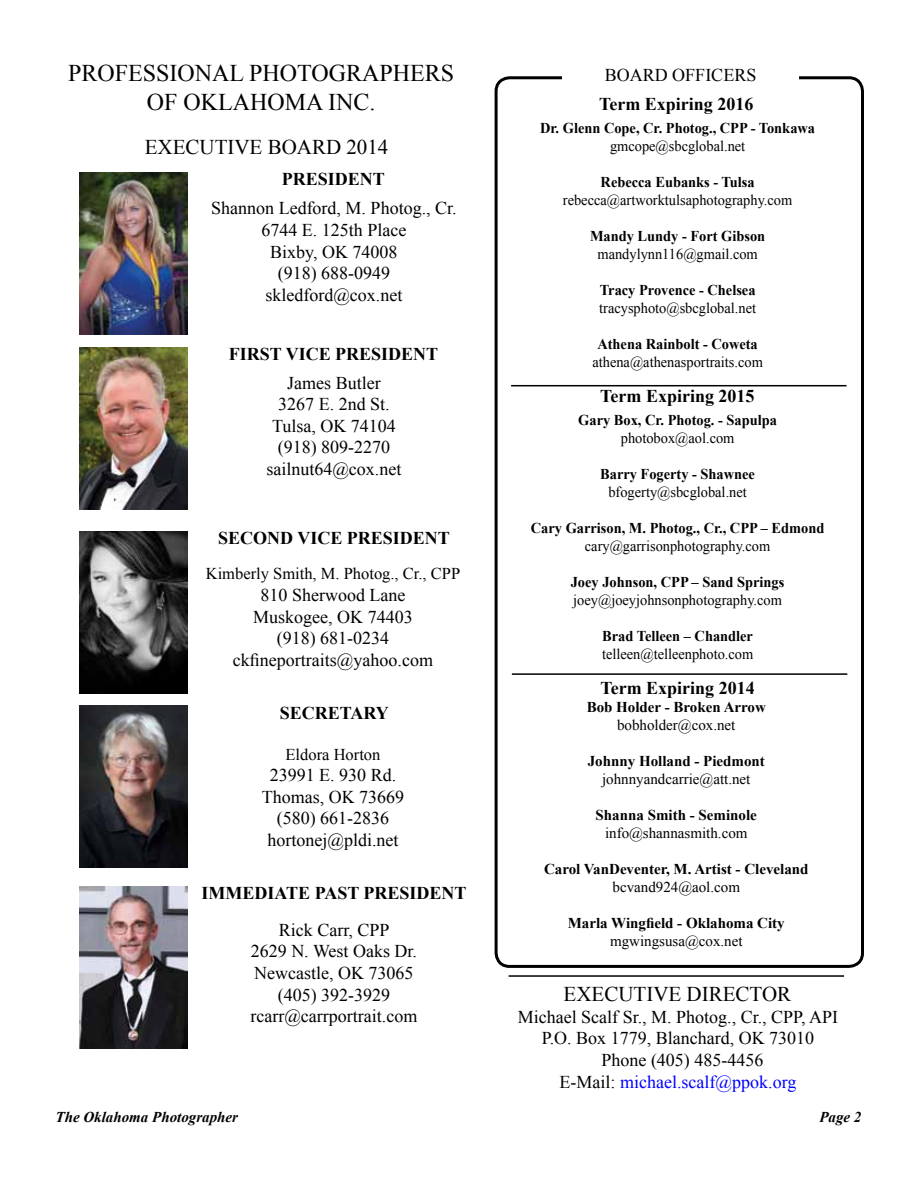
<style>
.page{position:relative;width:918px;height:1188px;background:#fff}
.page>*{position:absolute;margin:0;border:0;box-sizing:border-box;transform-origin:0 0}
.t1{font:24px/28.8px "Times New Roman";color:#000;text-align:center}
.t2{font:21px "Times New Roman";color:#000}
.t3{font:18px/21.6px "Times New Roman";color:#000;text-align:center}
.t4{font:700 18px "Times New Roman";color:#000}
.t5{font:16.5px "Times New Roman";color:#000}
.t6{font:15px "Times New Roman";color:#000;scale:.96 1}
.t7{font:700 15px "Times New Roman";color:#000;scale:.96 1}
.t8{font:700 15px "Times New Roman";color:#000}
.t9{font:15px "Times New Roman";color:#000}
.t10{font:italic 700 15px "Times New Roman";color:#000}
.s1{color:#00f}
</style>
<div class="page">
<div style="left:495px;top:76px;width:369px;height:892px;border:3px solid #000;border-radius:14px"></div>
<div style="left:562px;top:62px;width:237px;height:31px;background:#fff"></div>
<hr style="left:509px;top:975px;width:335px;height:2px;background:#000">
<hr style="left:511px;top:385px;width:336px;height:1px;background:#000">
<hr style="left:512px;top:673px;width:335px;height:2px;background:#000">
<img style="left:79px;top:887px;width:108px;height:162px">
<img style="left:79px;top:173px;width:108px;height:162px">
<img style="left:79px;top:348px;width:108px;height:162px">
<img style="left:79px;top:531px;width:108px;height:162px">
<img style="left:79px;top:705px;width:108px;height:162px">
<h1 class="t1" style="left:68px;top:58px;width:388px">PROFESSIONAL PHOTOGRAPHERS<br>OF OKLAHOMA INC.</h1>
<p class="t2" style="left:145px;top:132px;width:245px">EXECUTIVE BOARD 2014</p>
<p class="t4" style="left:282px;top:165px;width:105px">PRESIDENT</p>
<p class="t3" style="left:211px;top:197px;width:247px">Shannon Ledford, M. Photog., Cr.<br>6744 E. 125th Place<br>Bixby, OK 74008<br>(918) 688-0949 skledford@cox.net</p>
<p class="t4" style="left:229px;top:341px;width:211px">FIRST VICE PRESIDENT</p>
<p class="t3" style="left:266px;top:371px;width:137px">James Butler<br>3267 E. 2nd St.<br>Tulsa, OK 74104 (918) 809-2270 sailnut64@cox.net</p>
<p class="t4" style="left:218px;top:525px;width:233px">SECOND VICE PRESIDENT</p>
<p class="t5" style="left:206px;top:562px;width:256px">Kimberly Smith, M. Photog., Cr., CPP</p>
<p class="t3" style="left:233px;top:584px;width:202px">810 Sherwood Lane<br>Muskogee, OK 74403 (918) 681-0234 ckfineportraits@yahoo.com</p>
<p class="t4" style="left:280px;top:700px;width:111px">SECRETARY</p>
<p class="t5" style="left:286px;top:742px;width:96px">Eldora Horton</p>
<p class="t3" style="left:262px;top:764px;width:144px">23991 E. 930 Rd.<br>Thomas, OK 73669 (580) 661-2836 hortonej@pldi.net</p>
<p class="t4" style="left:202px;top:880px;width:267px">IMMEDIATE PAST PRESIDENT</p>
<p class="t3" style="left:250px;top:918px;width:169px">Rick Carr, CPP<br>2629 N. West Oaks Dr.<br>Newcastle, OK 73065 (405) 392-3929 rcarr@carrportrait.com</p>
<p class="t3" style="left:605px;top:63px;width:153px">BOARD OFFICERS</p>
<p class="t4" style="left:599px;top:91px;width:156px">Term Expiring 2016</p>
<p class="t7" style="left:540px;top:117px;width:288px">Dr. Glenn Cope, Cr. Photog., CPP - Tonkawa</p>
<p class="t6" style="left:610px;top:136px;width:142px">gmcope@sbcglobal.net</p>
<p class="t7" style="left:601px;top:171px;width:162px">Rebecca Eubanks - Tulsa</p>
<p class="t6" style="left:563px;top:190px;width:241px">rebecca@artworktulsaphotography.com</p>
<p class="t7" style="left:590px;top:225px;width:184px">Mandy Lundy - Fort Gibson</p>
<p class="t6" style="left:598px;top:244px;width:169px">mandylynn116@gmail.com</p>
<p class="t7" style="left:600px;top:279px;width:164px">Tracy Provence - Chelsea</p>
<p class="t6" style="left:599px;top:298px;width:165px">tracysphoto@sbcglobal.net</p>
<p class="t7" style="left:597px;top:333px;width:169px">Athena Rainbolt - Coweta</p>
<p class="t6" style="left:592px;top:352px;width:179px">athena@athenasportraits.com</p>
<p class="t4" style="left:600px;top:383px;width:156px">Term Expiring 2015</p>
<p class="t7" style="left:578px;top:409px;width:208px">Gary Box, Cr. Photog. - Sapulpa</p>
<p class="t6" style="left:621px;top:427px;width:120px">photobox@aol.com</p>
<p class="t7" style="left:600px;top:463px;width:163px">Barry Fogerty - Shawnee</p>
<p class="t6" style="left:608px;top:481px;width:146px">bfogerty@sbcglobal.net</p>
<p class="t7" style="left:531px;top:517px;width:307px">Cary Garrison, M. Photog., Cr., CPP – Edmond</p>
<p class="t6" style="left:585px;top:535px;width:195px">cary@garrisonphotography.com</p>
<p class="t7" style="left:571px;top:571px;width:224px">Joey Johnson, CPP – Sand Springs</p>
<p class="t6" style="left:573px;top:589px;width:219px">joey@joeyjohnsonphotography.com</p>
<p class="t7" style="left:602px;top:625px;width:159px">Brad Telleen – Chandler</p>
<p class="t6" style="left:602px;top:643px;width:159px">telleen@telleenphoto.com</p>
<p class="t4" style="left:600px;top:675px;width:156px">Term Expiring 2014</p>
<p class="t8" style="left:587px;top:696px;width:181px">Bob Holder - Broken Arrow</p>
<p class="t9" style="left:617px;top:714px;width:120px">bobholder@cox.net</p>
<p class="t8" style="left:588px;top:750px;width:179px">Johnny Holland - Piedmont</p>
<p class="t9" style="left:602px;top:768px;width:150px">johnnyandcarrie@att.net</p>
<p class="t8" style="left:596px;top:804px;width:163px">Shanna Smith - Seminole</p>
<p class="t9" style="left:605px;top:822px;width:144px">info@shannasmith.com</p>
<p class="t8" style="left:544px;top:858px;width:266px">Carol VanDeventer, M. Artist - Cleveland</p>
<p class="t9" style="left:613px;top:876px;width:129px">bcvand924@aol.com</p>
<p class="t8" style="left:568px;top:912px;width:218px">Marla Wingfield - Oklahoma City</p>
<p class="t9" style="left:610px;top:930px;width:134px">mgwingsusa@cox.net</p>
<p class="t2" style="left:564px;top:979px;width:229px">EXECUTIVE DIRECTOR</p>
<p class="t3" style="left:518px;top:1005px;width:322px">Michael Scalf Sr., M. Photog., Cr., CPP, API P.O. Box 1779, Blanchard, OK 73010<br>Phone (405) 485-4456<br>E-Mail: <span class="s1">michael.scalf@ppok.org</span></p>
<p class="t10" style="left:56px;top:1106px;width:184px">The Oklahoma Photographer</p>
<p class="t10" style="left:819px;top:1106px;width:44px">Page 2</p>
</div>
